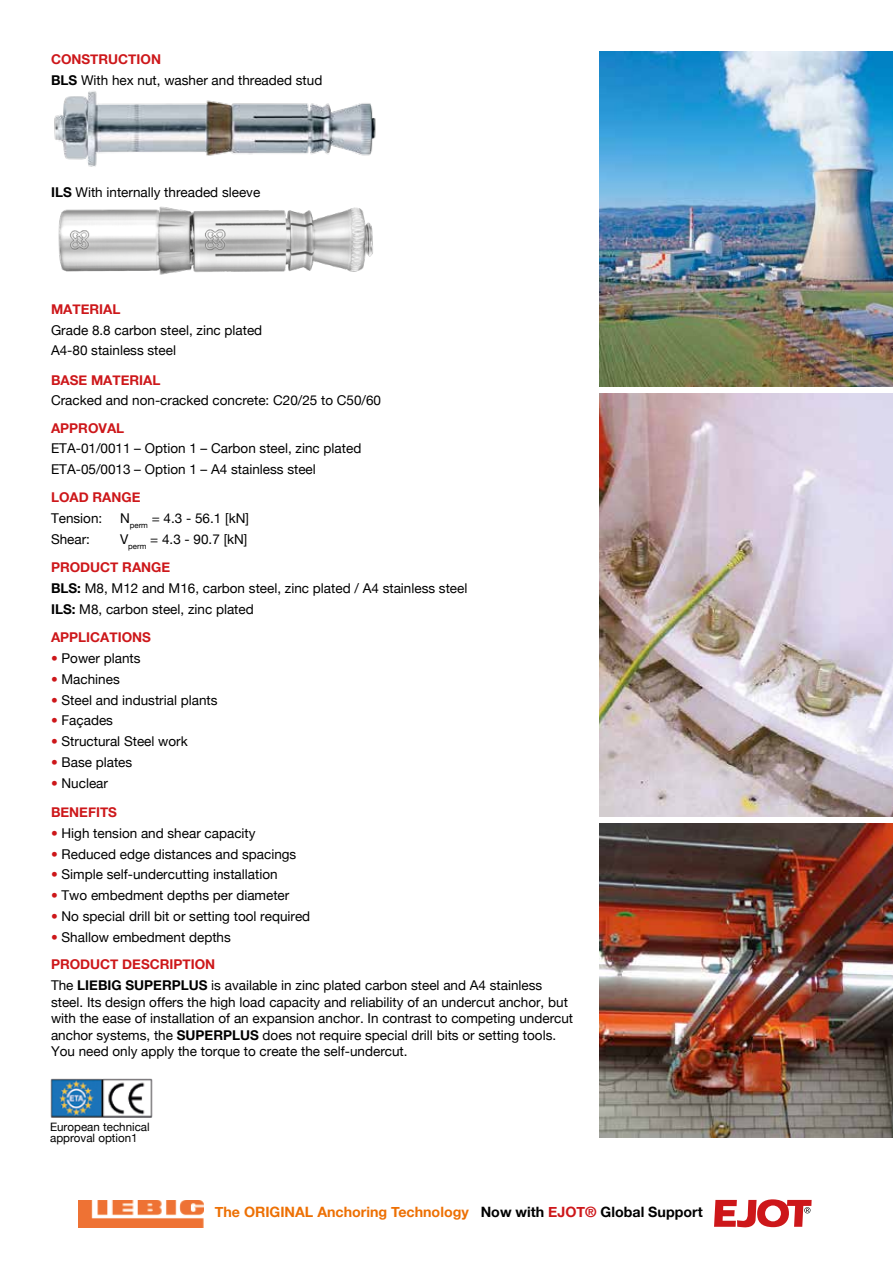
<style>
.page{position:relative;width:893px;height:1263px;background:#fff}
.page>*{position:absolute;margin:0;border:0;box-sizing:border-box;transform-origin:0 0}
.t1{font:700 14.25px "Helvetica Neue";color:#ed7004}
.t2{font:13.5px/20.7px "Helvetica Neue";color:#000}
.t3{font:700 13.5px/29.4px "Helvetica Neue";color:#cd171a}
.t4{font:11.55px/11.6px "Helvetica Neue";color:#000}
.s1{font-weight:700;color:#cd171a}
.s2{font-weight:700}
.s3{color:#cd171a}
.s4{font-weight:400}
.s5{font-weight:400;color:#000}
.s6{color:#000}
</style>
<div class="page">
<img style="left:600px;top:51px;width:293px;height:335px">
<img style="left:600px;top:393px;width:293px;height:423px">
<img style="left:54px;top:91px;width:322px;height:76px">
<img style="left:599px;top:823px;width:294px;height:315px">
<img style="left:50px;top:1078px;width:103px;height:40px">
<img style="left:79px;top:1200px;width:124px;height:28px">
<svg style="left:714px;top:1199px;width:98px;height:28px"></svg>
<img style="left:58px;top:206px;width:315px;height:69px">
<p class="t2" style="left:51px;top:49px;width:273px"><span class="s1">CONSTRUCTION<br></span><span class="s2">BLS</span> With hex nut, washer and threaded stud</p>
<p class="t2" style="left:51px;top:182px;width:211px"><span class="s2">ILS</span> With internally threaded sleeve</p>
<p class="t3" style="left:51px;top:294px;width:71px">MATERIAL</p>
<p class="t2" style="left:51px;top:319px;width:213px">Grade 8.8 carbon steel, zinc plated<br>A4-80 stainless steel</p>
<p class="t3" style="left:51px;top:365px;width:111px">BASE MATERIAL</p>
<p class="t2" style="left:51px;top:390px;width:332px">Cracked and non-cracked concrete: C20/25 to C50/60</p>
<p class="t3" style="left:51px;top:413px;width:75px">APPROVAL</p>
<p class="t2" style="left:51px;top:438px;width:312px">ETA-01/0011 – Option 1 – Carbon steel, zinc plated<br>ETA-05/0013 – Option 1 – A4 stainless steel</p>
<p class="t3" style="left:51px;top:483px;width:91px">LOAD RANGE</p>
<p class="t2" style="left:51px;top:508px;width:53px">Tension:</p>
<p class="t2" style="left:120px;top:508px;width:130px">N<sub>perm</sub> = 4.3 - 56.1 [kN]</p>
<p class="t2" style="left:51px;top:529px;width:41px">Shear:</p>
<p class="t2" style="left:51px;top:525px;width:198px;line-height:28.3px;text-indent:69px">V<sub>perm</sub> = 4.3 - 90.7 [kN]<br><span class="s1">PRODUCT RANGE</span></p>
<p class="t2" style="left:51px;top:578px;width:418px"><span class="s2">BLS:</span> M8, M12 and M16, carbon steel, zinc plated / A4 stainless steel<br><span class="s2">ILS:</span> M8, carbon steel, zinc plated</p>
<p class="t3" style="left:51px;top:622px;width:101px">APPLICATIONS</p>
<p class="t2" style="left:51px;top:648px;width:91px"><span class="s3">•</span> Power plants</p>
<p class="t2" style="left:51px;top:668px;width:70px"><span class="s3">•</span> Machines</p>
<p class="t2" style="left:51px;top:689px;width:168px"><span class="s3">•</span> Steel and industrial plants</p>
<p class="t2" style="left:51px;top:710px;width:64px"><span class="s3">•</span> Façades</p>
<p class="t2" style="left:51px;top:731px;width:138px"><span class="s3">•</span> Structural Steel work</p>
<p class="t2" style="left:51px;top:751px;width:83px"><span class="s3">•</span> Base plates</p>
<p class="t3" style="left:51px;top:768px;width:68px"><span class="s4">•</span> <span class="s5">Nuclear<br></span>BENEFITS</p>
<p class="t2" style="left:51px;top:822px;width:206px"><span class="s3">•</span> High tension and shear capacity</p>
<p class="t2" style="left:51px;top:843px;width:247px"><span class="s3">•</span> Reduced edge distances and spacings</p>
<p class="t2" style="left:51px;top:864px;width:228px"><span class="s3">•</span> Simple self-undercutting installation</p>
<p class="t2" style="left:51px;top:885px;width:240px"><span class="s3">•</span> Two embedment depths per diameter</p>
<p class="t2" style="left:51px;top:905px;width:261px"><span class="s3">•</span> No special drill bit or setting tool required</p>
<p class="t2" style="left:51px;top:923px;width:181px;line-height:27.8px"><span class="s3">•</span> Shallow embedment depths<br><span class="s1">PRODUCT DESCRIPTION</span></p>
<p class="t2" style="left:51px;top:977px;width:524px;line-height:16.5px">The <span class="s2">LIEBIG SUPERPLUS</span> is available in zinc plated carbon steel and A4 stainless steel. Its design offers the high load capacity and reliability of an undercut anchor, but with the ease of installation of an expansion anchor. In contrast to competing undercut anchor systems, the <span class="s2">SUPERPLUS</span> does not require special drill bits or setting tools.<br>You need only apply the torque to create the self-undercut.</p>
<p class="t4" style="left:50px;top:1120px;width:101px">European technical approval option1</p>
<p class="t1" style="left:215px;top:1203px;width:489px">The ORIGINAL Anchoring Technology <span class="s6">Now with</span> <span class="s3">EJOT®</span> <span class="s6">Global Support</span></p>
</div>
